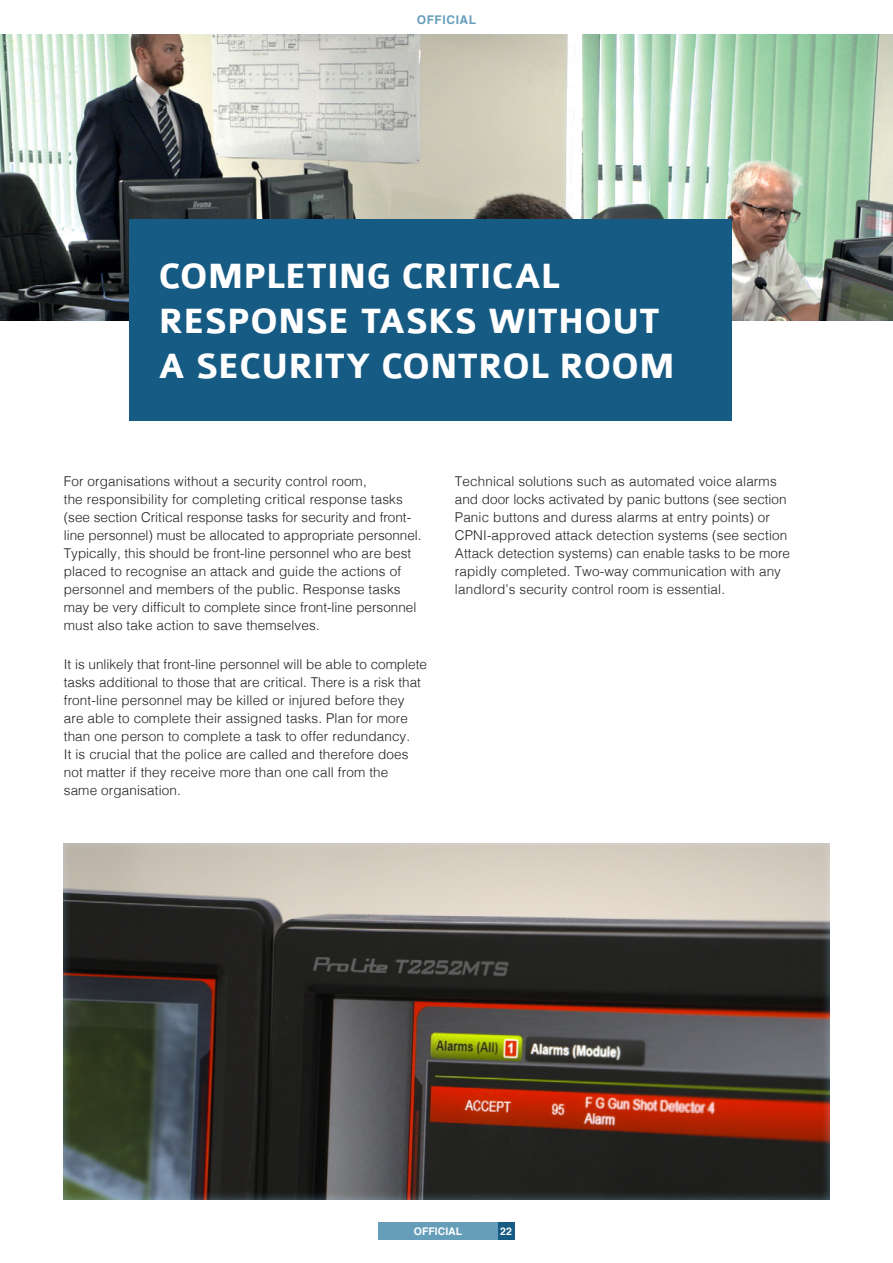
<style>
.page{position:relative;width:893px;height:1263px;background:#fff}
.page>*{position:absolute;margin:0;border:0;box-sizing:border-box;transform-origin:0 0}
.Title-main{font:700 37.5px/45px "Colaborate";letter-spacing:-.01em;color:#fff}
.Title-sub{font:300 13.5px/18px "Helvetica";letter-spacing:.01em;color:#231f20}
.t1{font:700 12px "Helvetica";letter-spacing:.05em;color:#669eba}
.t2{font:700 10.5px "Helvetica";color:#fff}
</style>
<div class="page">
<div style="left:0;top:32px;width:893px;height:289px;background:#669eba;opacity:.5"></div>
<div style="left:63px;top:842px;width:766px;height:358px;background:#669eba;opacity:.5"></div>
<div style="left:129px;top:219px;width:602px;height:202px;background:#165b83"></div>
<div style="left:497px;top:1222px;width:17px;height:17px;background:#165b83"></div>
<div style="left:378px;top:1222px;width:119px;height:17px;background:#669eba"></div>
<p class="t1" style="left:417px;top:10px;width:61px">OFFICIAL</p>
<p class="Title-main" style="left:159px;top:254px;width:518px">COMPLETING CRITICAL<br>RESPONSE TASKS WITHOUT<br>A SECURITY CONTROL ROOM</p>
<p class="Title-sub" style="left:64px;top:471px;width:359px">For organisations without a security control room,<br>the responsibility for completing critical response tasks (see section Critical response tasks for security and front&shy;line personnel) must be allocated to appropriate personnel.<br>Typically, this should be front-line personnel who are best placed to recognise an attack and guide the actions of personnel and members of the public. Response tasks may be very difficult to complete since front-line personnel must also take action to save themselves.</p>
<p class="Title-sub" style="left:64px;top:654px;width:365px">It is unlikely that front-line personnel will be able to complete tasks additional to those that are critical. There is a risk that front-line personnel may be killed or injured before they are able to complete their assigned tasks. Plan for more than one person to complete a task to offer redundancy.<br>It is crucial that the police are called and therefore does not matter if they receive more than one call from the<br>same organisation.</p>
<p class="Title-sub" style="left:455px;top:471px;width:337px">Technical solutions such as automated voice alarms and door locks activated by panic buttons (see section Panic buttons and duress alarms at entry points) or CPNI-approved attack detection systems (see section Attack detection systems) can enable tasks to be more rapidly completed. Two-way communication with any landlord’s security control room is essential.</p>
<p class="t2" style="left:414px;top:1223px;width:50px">OFFICIAL</p>
<p class="t2" style="left:500px;top:1223px;width:13px">22</p>
</div>
